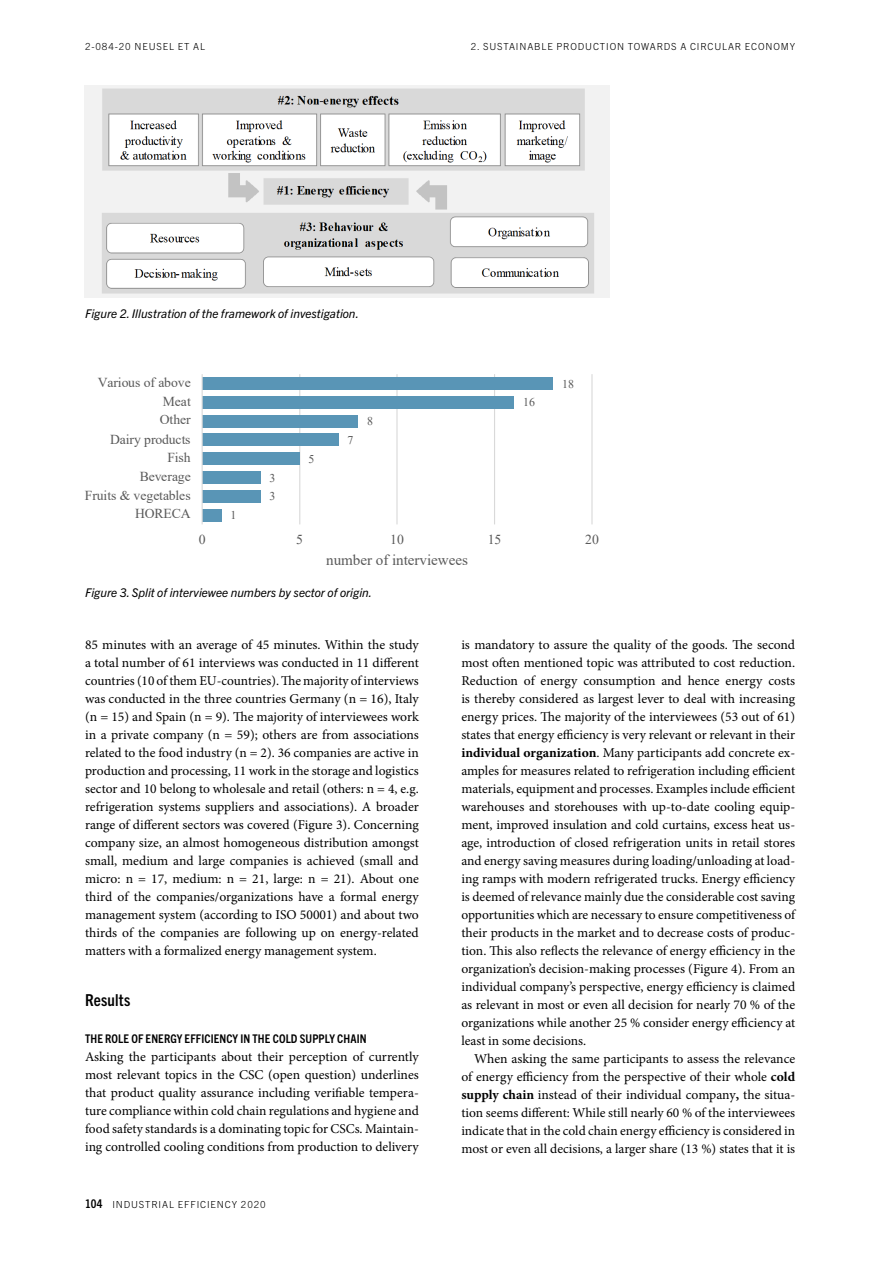
<style>
.page{position:relative;width:893px;height:1263px;background:#fff}
.page>*{position:absolute;margin:0;border:0;box-sizing:border-box;transform-origin:0 0}
.t1{font:700 condensed 16.5px "Trade Gothic Next LT Pro";letter-spacing:.01em;color:#000}
.t2{font:15.15px "Times New Roman";letter-spacing:-.005em;color:#595959}
.t3{font:13.65px "Times New Roman";color:#595959}
.t4{font:13.5px/18px "Minion Pro";color:#000;text-align:justify}
.t5{font:italic 12px "Trade Gothic Next LT Pro";color:#000}
.t6{font:700 condensed 12px "Trade Gothic Next LT Pro";letter-spacing:.01em;color:#000}
.t7{font:11.85px "Times New Roman";color:#595959}
.t8{font:300 9.75px "Trade Gothic Next LT Pro";letter-spacing:.09em;color:#000}
.s1{font-weight:700;font-stretch:condensed;font-size:12px}
.s2{font-weight:700}
</style>
<div class="page">
<img style="left:85px;top:85px;width:524px;height:212px">
<hr style="left:299px;top:374px;width:1px;height:150px;background:#d9d9d9">
<hr style="left:396px;top:374px;width:2px;height:150px;background:#d9d9d9">
<hr style="left:494px;top:374px;width:1px;height:150px;background:#d9d9d9">
<hr style="left:591px;top:374px;width:2px;height:150px;background:#d9d9d9">
<div style="left:202px;top:509px;width:20px;height:12px;background:#5995b6"></div>
<div style="left:202px;top:490px;width:59px;height:12px;background:#5995b6"></div>
<div style="left:202px;top:471px;width:59px;height:13px;background:#5995b6"></div>
<div style="left:202px;top:452px;width:98px;height:13px;background:#5995b6"></div>
<div style="left:202px;top:434px;width:137px;height:12px;background:#5995b6"></div>
<div style="left:202px;top:415px;width:156px;height:12px;background:#5995b6"></div>
<div style="left:202px;top:396px;width:312px;height:13px;background:#5995b6"></div>
<div style="left:202px;top:377px;width:351px;height:13px;background:#5995b6"></div>
<hr style="left:202px;top:374px;width:1px;height:150px;background:#d9d9d9">
<p class="t8" style="left:85px;top:40px;width:121px">2-084-20 NEUSEL ET AL</p>
<p class="t8" style="left:471px;top:40px;width:326px">2. SUSTAINABLE PRODUCTION TOWARDS A CIRCULAR ECONOMY</p>
<p class="t5" style="left:85px;top:305px;width:275px">Figure 2. Illustration of the framework of investigation.</p>
<p class="t3" style="left:98px;top:373px;width:95px">Various of above</p>
<p class="t3" style="left:163px;top:392px;width:29px">Meat</p>
<p class="t3" style="left:160px;top:410px;width:32px">Other</p>
<p class="t7" style="left:367px;top:413px;width:7px">8</p>
<p class="t3" style="left:110px;top:429px;width:82px">Dairy products</p>
<p class="t7" style="left:348px;top:432px;width:7px">7</p>
<p class="t3" style="left:167px;top:448px;width:25px">Fish</p>
<p class="t7" style="left:309px;top:451px;width:7px">5</p>
<p class="t3" style="left:140px;top:467px;width:53px">Beverage</p>
<p class="t7" style="left:270px;top:469px;width:7px">3</p>
<p class="t3" style="left:85px;top:485px;width:107px">Fruits &amp; vegetables</p>
<p class="t7" style="left:270px;top:488px;width:7px">3</p>
<p class="t3" style="left:135px;top:504px;width:57px">HORECA</p>
<p class="t7" style="left:231px;top:507px;width:7px">1</p>
<p class="t7" style="left:523px;top:394px;width:13px">16</p>
<p class="t7" style="left:562px;top:375px;width:13px">18</p>
<p class="t3" style="left:199px;top:530px;width:8px">0</p>
<p class="t3" style="left:296px;top:530px;width:8px">5</p>
<p class="t3" style="left:390px;top:530px;width:15px">10</p>
<p class="t3" style="left:488px;top:530px;width:15px">15</p>
<p class="t3" style="left:585px;top:530px;width:15px">20</p>
<p class="t2" style="left:326px;top:549px;width:143px">number of interviewees</p>
<p class="t5" style="left:85px;top:584px;width:289px">Figure 3. Split of interviewee numbers by sector of origin.</p>
<p class="t4" style="left:85px;top:635px;width:335px">85 minutes with an average of 45 minutes. Within the study a total number of 61 interviews was conducted in 11 different countries (10 of them EU-countries). The majority of interviews was conducted in the three countries Germany (n = 16), Italy (n = 15) and Spain (n = 9). The majority of interviewees work in a private company (n = 59); others are from associations related to the food industry (n = 2). 36 companies are active in production and processing, 11 work in the storage and logistics sector and 10 belong to wholesale and retail (others: n = 4, e.g. refrigeration systems suppliers and associations). A broader range of different sectors was covered (Figure 3). Concerning company size, an almost homogeneous distribution amongst small, medium and large companies is achieved (small and micro: n = 17, medium: n = 21, large: n = 21). About one third of the companies/organizations have a formal energy management system (according to ISO 50001) and about two thirds of the companies are following up on energy-related matters with a formalized energy management system.</p>
<p class="t1" style="left:85px;top:988px;width:47px">Results</p>
<p class="t6" style="left:85px;top:1031px;width:283px">THE ROLE OF ENERGY EFFICIENCY IN THE COLD SUPPLY CHAIN</p>
<p class="t4" style="left:85px;top:1048px;width:335px">Asking the participants about their perception of currently most relevant topics in the CSC (open question) underlines that product quality assurance including verifiable tempera&shy;ture compliance within cold chain regulations and hygiene and food safety standards is a dominating topic for CSCs. Maintain&shy;ing controlled cooling conditions from production to delivery</p>
<p class="t8" style="left:85px;top:1198px;width:182px"><span class="s1">104</span> INDUSTRIAL EFFICIENCY 2020</p>
<p class="t4" style="left:461px;top:635px;width:335px">is mandatory to assure the quality of the goods. The second most often mentioned topic was attributed to cost reduction.<br>Reduction of energy consumption and hence energy costs is thereby considered as largest lever to deal with increasing energy prices. The majority of the interviewees (53 out of 61) states that energy efficiency is very relevant or relevant in their <span class="s2">individual organization</span>. Many participants add concrete ex&shy;amples for measures related to refrigeration including efficient materials, equipment and processes. Examples include efficient warehouses and storehouses with up-to-date cooling equip&shy;ment, improved insulation and cold curtains, excess heat us&shy;age, introduction of closed refrigeration units in retail stores and energy saving measures during loading/unloading at load&shy;ing ramps with modern refrigerated trucks. Energy efficiency is deemed of relevance mainly due the considerable cost saving opportunities which are necessary to ensure competitiveness of their products in the market and to decrease costs of produc&shy;tion. This also reflects the relevance of energy efficiency in the organization’s decision-making processes (Figure 4). From an individual company’s perspective, energy efficiency is claimed as relevant in most or even all decision for nearly 70 % of the organizations while another 25 % consider energy efficiency at least in some decisions.</p>
<p class="t4" style="left:461px;top:1049px;width:335px;text-indent:13px">When asking the same participants to assess the relevance of energy efficiency from the perspective of their whole <span class="s2">cold supply chain</span> instead of their individual company<span class="s2">,</span> the situa&shy;tion seems different: While still nearly 60 % of the interviewees indicate that in the cold chain energy efficiency is considered in most or even all decisions, a larger share (13 %) states that it is</p>
</div>
